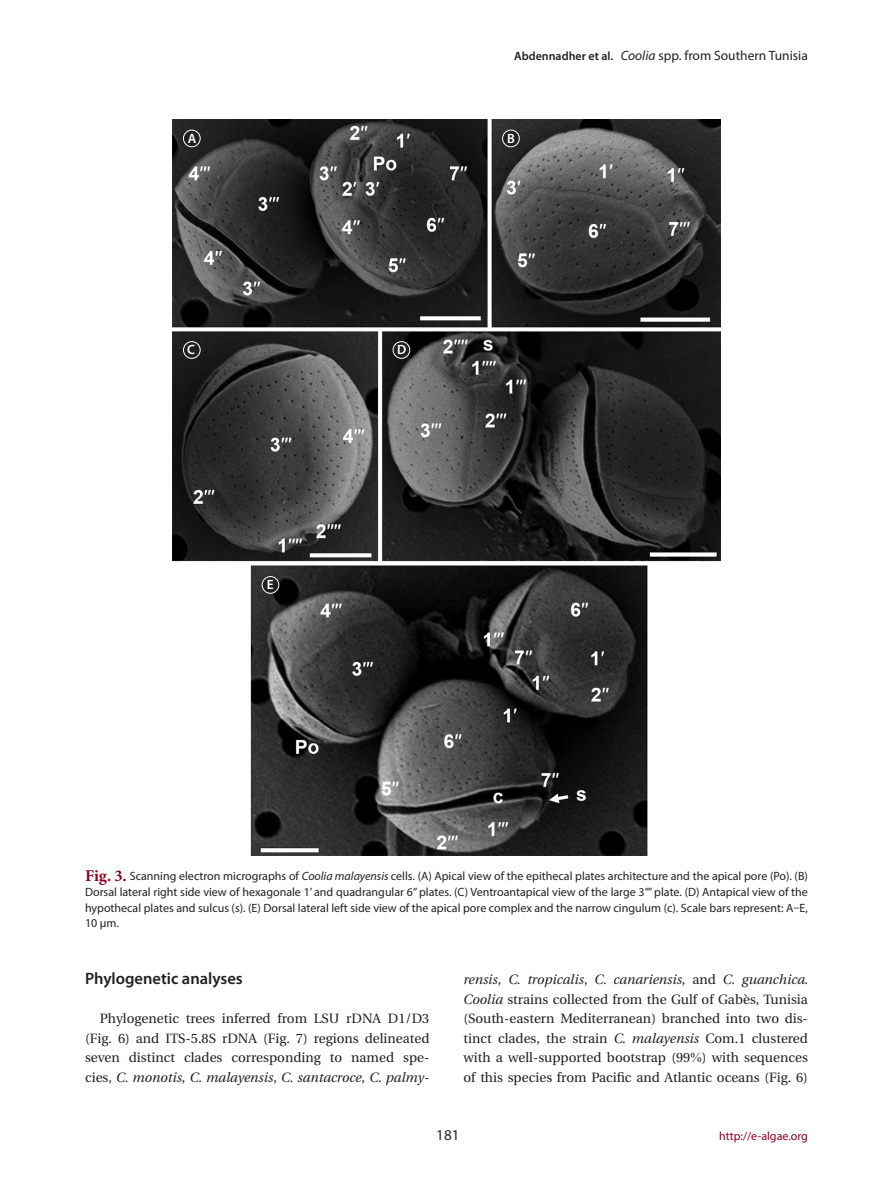
<style>
.page{position:relative;width:893px;height:1191px;background:#fff}
.page>*{position:absolute;margin:0;border:0;box-sizing:border-box;transform-origin:0 0}
.중제목_기준선격자{font:600 16.5px "Myriad Pro";color:#231f20}
.t1{font:15px "Myriad Pro";color:#231f20}
.본문내용_공통{font:13.5px/19.5px "Utopia";color:#231f20;text-align:justify}
.t2{font:13.5px "Myriad Pro";color:#231f20}
.t3{font:600 13.5px "Myriad Pro";color:#fff}
.테이블_이미지_캡션{font:12px/15.8px "Myriad Pro";color:#231f20;text-align:justify}
.t4{font:12px "Myriad Pro";color:#8a011f}
.s1{font-weight:600;font-size:12px}
.s2{font-style:italic}
.s3{font-family:"Minion Pro";font-weight:700;font-size:16.5px;color:#8a011f}
.s4{font-family:"Times New Roman"}
</style>
<div class="page">
<img style="left:173px;top:119px;width:547px;height:736px">
<div style="left:183px;top:130px;width:17px;height:17px;background:#231f20;border-radius:50%"></div>
<div style="left:183px;top:130px;width:17px;height:17px;border:1px solid #fff;border-radius:50%"></div>
<div style="left:183px;top:342px;width:17px;height:16px;background:#231f20;border-radius:50%"></div>
<div style="left:183px;top:341px;width:17px;height:17px;border:1px solid #fff;border-radius:50%"></div>
<div style="left:393px;top:342px;width:17px;height:16px;background:#231f20;border-radius:50%"></div>
<div style="left:393px;top:341px;width:17px;height:17px;border:1px solid #fff;border-radius:50%"></div>
<div style="left:503px;top:130px;width:16px;height:17px;background:#231f20;border-radius:50%"></div>
<div style="left:502px;top:130px;width:17px;height:17px;border:1px solid #fff;border-radius:50%"></div>
<div style="left:262px;top:576px;width:17px;height:17px;background:#231f20;border-radius:50%"></div>
<div style="left:262px;top:576px;width:17px;height:17px;border:1px solid #fff;border-radius:50%"></div>
<p class="t3" style="left:188px;top:130px;width:10px">A</p>
<p class="t3" style="left:187px;top:341px;width:9px">C</p>
<p class="t3" style="left:397px;top:341px;width:11px">D</p>
<p class="t3" style="left:267px;top:576px;width:8px">E</p>
<p class="t2" style="left:514px;top:47px;width:295px"><span class="s1">Abdennadher et al.</span> <span class="s2">Coolia</span> spp. from Southern Tunisia</p>
<p class="t3" style="left:507px;top:130px;width:9px">B</p>
<p class="테이블_이미지_캡션" style="left:85px;top:868px;width:724px"><span class="s3">Fig. 3.</span> Scanning electron micrographs of <span class="s2">Coolia malayensis</span> cells<span class="s2">.</span> (A) Apical view of the epithecal plates architecture and the apical pore (Po). (B)<br>Dorsal lateral right side view of hexagonale 1’ and quadrangular 6” plates. (C) Ventroantapical view of the large 3”” plate. (D) Antapical view of the hypothecal plates and sulcus (s). (E) Dorsal lateral left side view of the apical pore complex and the narrow cingulum (c). Scale bars represent: A–E, 10 μm.</p>
<p class="중제목_기준선격자" style="left:85px;top:968px;width:159px">Phylogenetic analyses</p>
<p class="본문내용_공통" style="left:85px;top:1009px;width:346px;text-indent:15px">Phylogenetic trees inferred from LSU rDNA D1/D3 (Fig. 6) and ITS-5.8S rDNA (Fig. 7) regions delineated seven distinct clades corresponding to named spe&shy;cies, <span class="s2">C. monotis</span>, <span class="s2">C. malayensis</span>, <span class="s2">C. santacroce</span>, <span class="s2">C. palmy-</span></p>
<p class="본문내용_공통" style="left:463px;top:970px;width:346px"><span class="s2">rensis</span>, <span class="s2">C. tropicalis</span>, <span class="s2">C. canariensis</span>, and <span class="s2">C. guanchica.<br>Coolia</span> strains collected from the Gulf of Gabès, Tunisia (South-eastern Mediterranean) branched into two dis&shy;tinct clades, the strain <span class="s2">C. malayensis</span> Com.1 clustered with a well-supported bootstrap (99<span class="s4">%</span>) with sequences of this species from Pacific and Atlantic oceans (Fig. 6)</p>
<p class="t1" style="left:436px;top:1125px;width:25px">181</p>
<p class="t4" style="left:719px;top:1128px;width:90px">http://e-algae.org</p>
</div>
